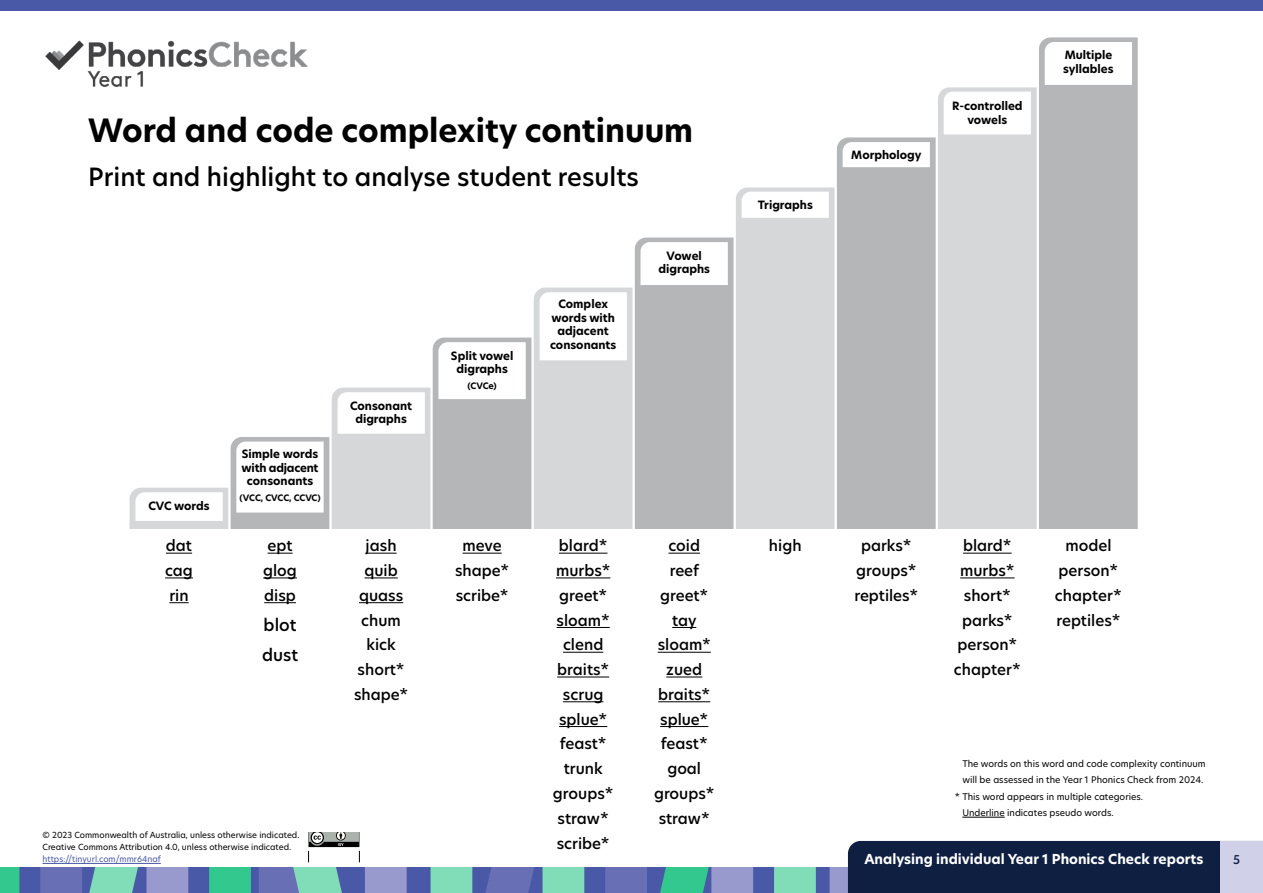
<style>
.page{position:relative;width:1263px;height:893px;background:#fff}
.page>*{position:absolute;margin:0;border:0;box-sizing:border-box;transform-origin:0 0}
.t1{font:700 31.5px "New Hero";color:#000}
.t2{font:500 24.75px "New Hero";color:#000}
.diagram_no_u_l{font:500 16.5px "New Hero";color:#000}
.diagram_u_l{font:500 15px "New Hero";color:#000}
.diagram_no_u_l-2{font:500 15px "New Hero";color:#000}
.t3{font:700 13.5px "New Hero";color:#fff}
.t4{font:500 12px "New Hero";color:#0e1f42}
.diagram_H3{font:700 11.25px/13.5px "New Hero";color:#000;text-align:center}
.t5{font:9px/16.5px "New Hero";color:#000}
.diagram{font:700 8.7px "New Hero";letter-spacing:-.01em;color:#000}
.t6{font:8.25px/12px "New Hero";color:#000}
.t7{font:8.25px "New Hero";color:#4958a7}
</style>
<div class="page">
<div style="left:0;top:867px;width:1068px;height:26px;background:#4958a7"></div>
<svg style="left:0;top:867px;width:19px;height:26px"></svg>
<svg style="left:209px;top:867px;width:42px;height:26px"></svg>
<svg style="left:40px;top:867px;width:148px;height:26px;background:#7897b9"></svg>
<svg style="left:431px;top:867px;width:153px;height:26px"></svg>
<svg style="left:774px;top:867px;width:42px;height:26px"></svg>
<svg style="left:605px;top:867px;width:148px;height:26px;background:#6191ad"></svg>
<div style="left:0;top:0;width:1263px;height:11px;background:#4958a7"></div>
<img style="left:45px;top:40px;width:263px;height:47px">
<svg style="left:130px;top:87px;width:907px;height:442px"></svg>
<div style="left:1039px;top:37px;width:99px;height:492px;background:#b4b6b8"></div>
<svg style="left:1045px;top:42px;width:87px;height:43px"></svg>
<div style="left:830px;top:841px;width:390px;height:52px;background:#0e1f42"></div>
<div style="left:1220px;top:841px;width:43px;height:52px;background:#d0d0e9"></div>
<svg style="left:259px;top:832px;width:148px;height:61px"></svg>
<hr style="left:43px;top:863px;width:118px;height:1px;background:#4958a7">
<svg style="left:166px;top:553px;width:26px;height:1px"></svg>
<svg style="left:165px;top:578px;width:28px;height:1px"></svg>
<svg style="left:169px;top:602px;width:20px;height:1px"></svg>
<svg style="left:268px;top:553px;width:25px;height:1px"></svg>
<hr style="left:263px;top:578px;width:34px;height:1px;background:#000">
<hr style="left:264px;top:602px;width:32px;height:1px;background:#000">
<hr style="left:366px;top:553px;width:31px;height:1px;background:#000">
<hr style="left:364px;top:578px;width:34px;height:1px;background:#000">
<hr style="left:359px;top:602px;width:44px;height:1px;background:#000">
<hr style="left:463px;top:553px;width:39px;height:1px;background:#000">
<hr style="left:559px;top:553px;width:48px;height:1px;background:#000">
<hr style="left:556px;top:578px;width:54px;height:1px;background:#000">
<hr style="left:557px;top:627px;width:53px;height:1px;background:#000">
<hr style="left:563px;top:652px;width:40px;height:1px;background:#000">
<hr style="left:557px;top:677px;width:52px;height:1px;background:#000">
<hr style="left:563px;top:701px;width:40px;height:1px;background:#000">
<hr style="left:559px;top:726px;width:48px;height:1px;background:#000">
<hr style="left:668px;top:553px;width:32px;height:1px;background:#000">
<svg style="left:672px;top:627px;width:24px;height:1px"></svg>
<hr style="left:658px;top:652px;width:53px;height:1px;background:#000">
<hr style="left:666px;top:677px;width:36px;height:1px;background:#000">
<hr style="left:658px;top:701px;width:52px;height:1px;background:#000">
<hr style="left:660px;top:726px;width:48px;height:1px;background:#000">
<hr style="left:963px;top:553px;width:49px;height:1px;background:#000">
<hr style="left:960px;top:578px;width:54px;height:1px;background:#000">
<hr style="left:962px;top:817px;width:43px;height:1px;background:#000">
<p class="t1" style="left:88px;top:109px;width:606px">Word and code complexity continuum</p>
<p class="t2" style="left:88px;top:160px;width:552px">Print and highlight to analyse student results</p>
<p class="diagram_H3" style="left:148px;top:499px;width:63px">CVC words</p>
<p class="diagram_H3" style="left:242px;top:447px;width:78px">Simple words with adjacent consonants</p>
<p class="diagram" style="left:239px;top:491px;width:83px">(VCC, CVCC, CCVC)</p>
<p class="diagram_H3" style="left:350px;top:399px;width:64px">Consonant digraphs</p>
<p class="diagram_H3" style="left:451px;top:349px;width:64px">Split vowel digraphs</p>
<p class="diagram" style="left:468px;top:379px;width:31px">(CVCe)</p>
<p class="diagram_H3" style="left:550px;top:297px;width:68px">Complex words with adjacent consonants</p>
<p class="diagram_H3" style="left:658px;top:249px;width:53px">Vowel digraphs</p>
<p class="diagram_H3" style="left:758px;top:198px;width:57px">Trigraphs</p>
<p class="diagram_H3" style="left:851px;top:148px;width:72px">Morphology</p>
<p class="diagram_H3" style="left:952px;top:99px;width:72px">R-controlled vowels</p>
<p class="diagram_H3" style="left:1063px;top:49px;width:52px;text-align:left">Multiple syllables</p>
<p class="diagram_u_l" style="left:166px;top:535px;width:28px">dat</p>
<p class="diagram_u_l" style="left:165px;top:560px;width:29px">cag</p>
<p class="diagram_u_l" style="left:169px;top:585px;width:21px">rin</p>
<p class="diagram_u_l" style="left:366px;top:535px;width:32px">jash</p>
<p class="diagram_u_l" style="left:364px;top:560px;width:35px">quib</p>
<p class="diagram_u_l" style="left:359px;top:585px;width:46px">quass</p>
<p class="diagram_u_l" style="left:361px;top:610px;width:41px">chum</p>
<p class="diagram_u_l" style="left:366px;top:635px;width:31px">kick</p>
<p class="diagram_u_l" style="left:358px;top:659px;width:49px">short*</p>
<p class="diagram_u_l" style="left:354px;top:684px;width:56px">shape*</p>
<p class="diagram_u_l" style="left:559px;top:535px;width:50px">blard*</p>
<p class="diagram_u_l" style="left:556px;top:560px;width:56px">murbs*</p>
<p class="diagram_u_l" style="left:559px;top:585px;width:50px">greet*</p>
<p class="diagram_u_l" style="left:557px;top:610px;width:55px">sloam*</p>
<p class="diagram_u_l" style="left:563px;top:635px;width:42px">clend</p>
<p class="diagram_u_l" style="left:557px;top:659px;width:53px">braits*</p>
<p class="diagram_u_l" style="left:563px;top:684px;width:42px">scrug</p>
<p class="diagram_u_l" style="left:559px;top:709px;width:50px">splue*</p>
<p class="diagram_u_l" style="left:560px;top:734px;width:48px">feast*</p>
<p class="diagram_u_l" style="left:564px;top:758px;width:41px">trunk</p>
<p class="diagram_u_l" style="left:553px;top:783px;width:62px">groups*</p>
<p class="diagram_u_l" style="left:558px;top:808px;width:53px">straw*</p>
<p class="diagram_u_l" style="left:557px;top:833px;width:54px">scribe*</p>
<p class="diagram_u_l" style="left:668px;top:535px;width:33px">coid</p>
<p class="diagram_no_u_l-2" style="left:670px;top:560px;width:31px">reef</p>
<p class="diagram_no_u_l-2" style="left:660px;top:585px;width:50px">greet*</p>
<p class="diagram_u_l" style="left:672px;top:610px;width:26px">tay</p>
<p class="diagram_u_l" style="left:658px;top:635px;width:55px">sloam*</p>
<p class="diagram_u_l" style="left:666px;top:659px;width:37px">zued</p>
<p class="diagram_u_l" style="left:658px;top:684px;width:53px">braits*</p>
<p class="diagram_u_l" style="left:660px;top:709px;width:50px">splue*</p>
<p class="diagram_no_u_l-2" style="left:661px;top:734px;width:48px">feast*</p>
<p class="diagram_no_u_l-2" style="left:667px;top:758px;width:35px">goal</p>
<p class="diagram_no_u_l-2" style="left:654px;top:783px;width:62px">groups*</p>
<p class="diagram_no_u_l-2" style="left:659px;top:808px;width:53px">straw*</p>
<p class="diagram_no_u_l-2" style="left:769px;top:535px;width:34px">high</p>
<p class="diagram_no_u_l-2" style="left:861px;top:535px;width:52px">parks*</p>
<p class="diagram_no_u_l-2" style="left:856px;top:560px;width:62px">groups*</p>
<p class="diagram_no_u_l-2" style="left:854px;top:585px;width:65px">reptiles*</p>
<p class="diagram_u_l" style="left:963px;top:535px;width:50px">blard*</p>
<p class="diagram_u_l" style="left:960px;top:560px;width:56px">murbs*</p>
<p class="diagram_no_u_l-2" style="left:964px;top:585px;width:49px">short*</p>
<p class="diagram_no_u_l-2" style="left:962px;top:610px;width:52px">parks*</p>
<p class="diagram_no_u_l-2" style="left:957px;top:635px;width:61px">person*</p>
<p class="diagram_no_u_l-2" style="left:954px;top:659px;width:68px">chapter*</p>
<p class="diagram_no_u_l-2" style="left:1065px;top:535px;width:48px">model</p>
<p class="diagram_no_u_l-2" style="left:1058px;top:560px;width:61px">person*</p>
<p class="diagram_no_u_l-2" style="left:1055px;top:585px;width:68px">chapter*</p>
<p class="diagram_no_u_l-2" style="left:1056px;top:610px;width:65px">reptiles*</p>
<p class="diagram_u_l" style="left:268px;top:535px;width:27px">ept</p>
<p class="diagram_u_l" style="left:263px;top:560px;width:35px">glog</p>
<p class="diagram_u_l" style="left:264px;top:585px;width:33px">disp</p>
<p class="diagram_no_u_l" style="left:264px;top:613px;width:34px">blot</p>
<p class="diagram_no_u_l" style="left:262px;top:643px;width:38px">dust</p>
<p class="diagram_u_l" style="left:463px;top:535px;width:41px">meve</p>
<p class="diagram_no_u_l-2" style="left:455px;top:560px;width:56px">shape*</p>
<p class="diagram_no_u_l-2" style="left:456px;top:585px;width:54px">scribe*</p>
<p class="t5" style="left:962px;top:755px;width:245px">The words on this word and code complexity continuum will be assessed in the Year 1 Phonics Check from 2024.</p>
<p class="t5" style="left:955px;top:788px;width:190px">* This word appears in multiple categories.</p>
<p class="t5" style="left:962px;top:804px;width:153px">Underline indicates pseudo words.</p>
<p class="t6" style="left:43px;top:829px;width:258px">© 2023 Commonwealth of Australia, unless otherwise indicated.<br>Creative Commons Attribution 4.0, unless otherwise indicated.</p>
<p class="t7" style="left:43px;top:854px;width:120px">https://tinyurl.com/mmr64naf</p>
<p class="t3" style="left:864px;top:849px;width:341px">Analysing individual Year 1 Phonics Check reports</p>
<p class="t4" style="left:1233px;top:851px;width:8px">5</p>
</div>
